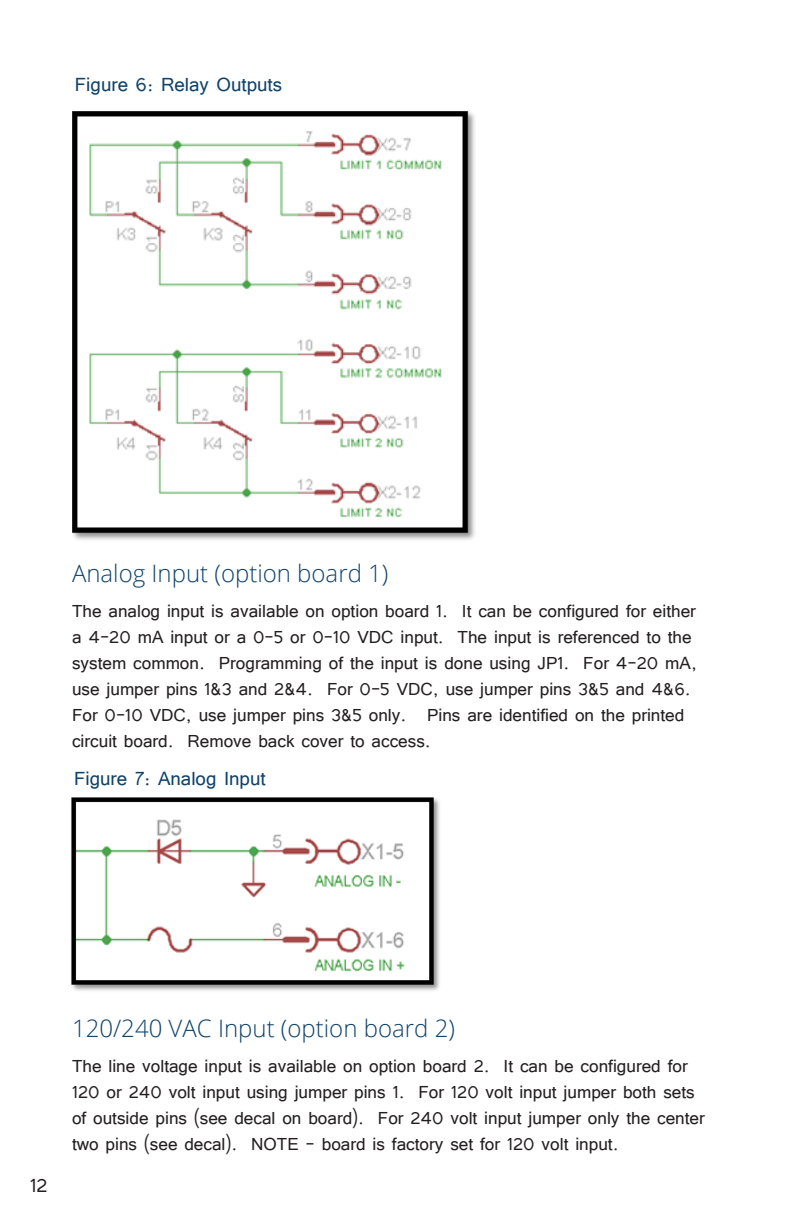
<style>
.page{position:relative;width:792px;height:1224px;background:#fff}
.page>*{position:absolute;margin:0;border:0;box-sizing:border-box;transform-origin:0 0}
.Subhead_line_red{font:300 24px "Open Sans";color:#0f436b}
.Illustration_title{font:24px "Tunga";color:#0f436b}
.t1{font:24px "Tunga";color:#231f20}
.content_body_g{font:22px/26px "Tunga";color:#231f20}
</style>
<div class="page">
<img style="left:71px;top:797px;width:369px;height:194px">
<img style="left:72px;top:112px;width:403px;height:428px">
<p class="Illustration_title" style="left:75px;top:69px;width:209px">Figure 6: Relay Outputs</p>
<p class="Subhead_line_red" style="left:72px;top:557px;width:318px">Analog Input (option board 1)</p>
<p class="content_body_g" style="left:72px;top:596px;width:626px">The analog input is available on option board 1. It can be configured for either a 4-20 mA input or a 0-5 or 0-10 VDC input. The input is referenced to the system common. Programming of the input is done using JP1. For 4-20 mA, use jumper pins 1&amp;3 and 2&amp;4. For 0-5 VDC, use jumper pins 3&amp;5 and 4&amp;6.<br>For 0-10 VDC, use jumper pins 3&amp;5 only. Pins are identified on the printed circuit board. Remove back cover to access.</p>
<p class="Illustration_title" style="left:74px;top:763px;width:193px">Figure 7: Analog Input</p>
<p class="t1" style="left:30px;top:1170px;width:19px">12</p>
<p class="Subhead_line_red" style="left:72px;top:1012px;width:384px">120/240 VAC Input (option board 2)</p>
<p class="content_body_g" style="left:72px;top:1051px;width:634px">The line voltage input is available on option board 2. It can be configured for 120 or 240 volt input using jumper pins 1. For 120 volt input jumper both sets of outside pins (see decal on board). For 240 volt input jumper only the center two pins (see decal). NOTE – board is factory set for 120 volt input.</p>
</div>
